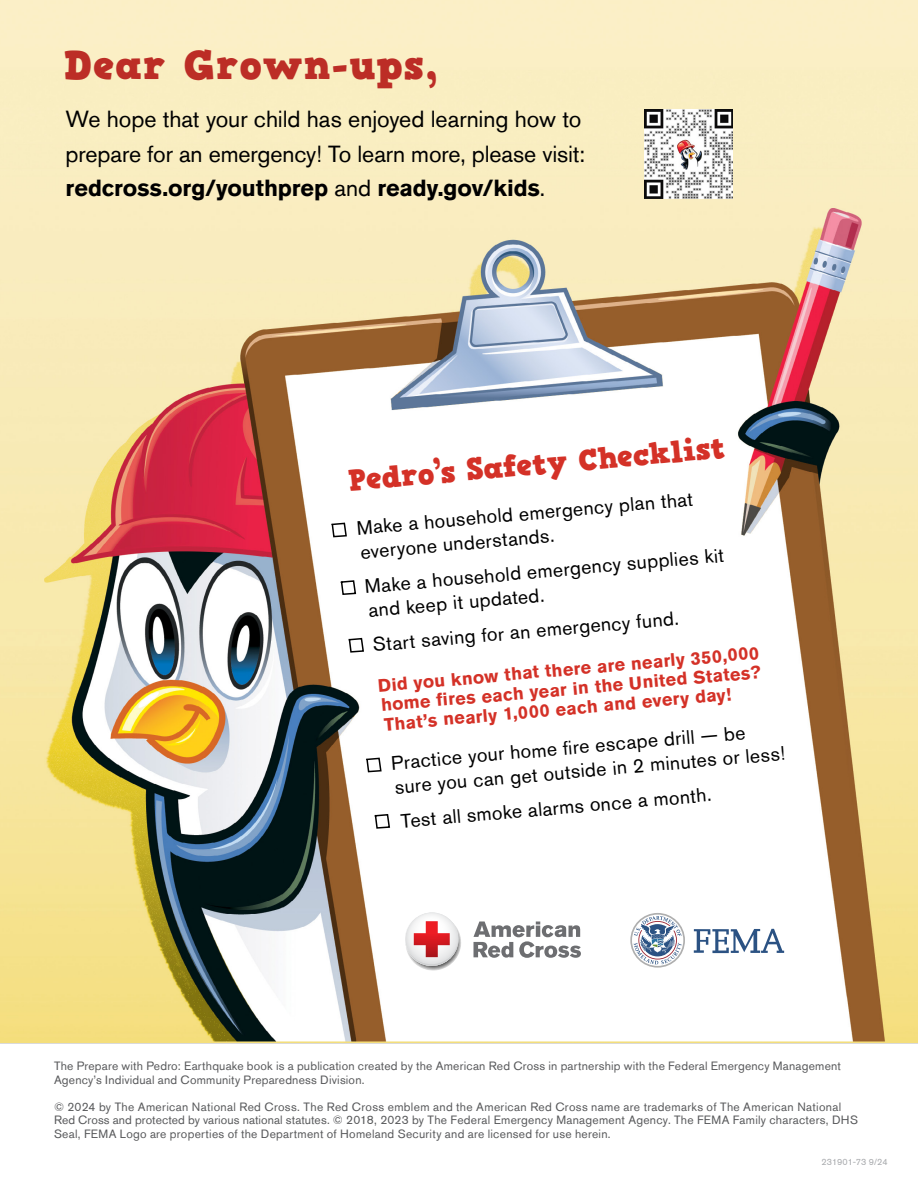
<style>
.page{position:relative;width:918px;height:1188px;background:#fff}
.page>*{position:absolute;margin:0;border:0;box-sizing:border-box;transform-origin:0 0}
.book_text{font:40.5px "HVD Comic Serif Pro";letter-spacing:.03em;color:#bc2d26}
.book_text-2{font:30px "HVD Comic Serif Pro";color:#d43127}
.book_text-3{font:23.25px/34.5px "Akzidenz Grotesk Std";letter-spacing:-.005em;color:#000}
.book_text-4{font:19.5px/24px "Akzidenz Grotesk Std";color:#000}
.book_text-5{font:700 18px/19.5px "Akzidenz Grotesk Std";color:#d43127;text-align:justify}
.book_text-6{font:12px/13.5px "Akzidenz Grotesk Std";letter-spacing:.02em;color:#58595b}
.book_text-7{font:9px "Akzidenz Grotesk Std";letter-spacing:-.005em;color:#a7a9ac}
.s1{font-weight:700}
</style>
<div class="page">
<hr style="left:0;top:1042px;width:918px;height:1px;background:#000">
<img style="left:0;top:0;width:918px;height:1042px">
<img style="left:644px;top:110px;width:89px;height:89px">
<svg style="left:329px;top:522px;width:19px;height:16px"></svg>
<svg style="left:339px;top:579px;width:18px;height:17px"></svg>
<svg style="left:347px;top:637px;width:18px;height:16px"></svg>
<svg style="left:364px;top:757px;width:19px;height:16px"></svg>
<svg style="left:373px;top:813px;width:18px;height:17px"></svg>
<svg style="left:381px;top:888px;width:224px;height:97px"></svg>
<svg style="left:694px;top:929px;width:90px;height:24px"></svg>
<svg style="left:630px;top:913px;width:55px;height:55px"></svg>
<p class="book_text" style="left:64px;top:33px;width:375px">Dear Grown-ups,</p>
<p class="book_text-3" style="left:66px;top:102px;width:521px">We hope that your child has enjoyed learning how to prepare for an emergency! To learn more, please visit: <span class="s1">redcross.org/youthprep</span> and <span class="s1">ready.gov/kids</span>.</p>
<p class="book_text-2" style="left:347px;top:457px;width:380px;rotate:-5deg">Pedro’s Safety Checklist</p>
<p class="book_text-4" style="left:356px;top:516px;width:339px;rotate:-5deg">Make a household emergency plan that everyone understands.</p>
<p class="book_text-4" style="left:364px;top:574px;width:362px;rotate:-5deg">Make a household emergency supplies kit and keep it updated.</p>
<p class="book_text-4" style="left:372px;top:633px;width:308px;rotate:-5deg">Start saving for an emergency fund.</p>
<p class="book_text-5" style="left:377px;top:676px;width:384px;rotate:-5deg">Did you know that there are nearly 350,000 home fi res each year in the United States?<br>That’s nearly 1,000 each and every day!</p>
<p class="book_text-4" style="left:390px;top:751px;width:395px;rotate:-5deg">Practice your home fi re escape drill — be sure you can get outside in 2 minutes or less!</p>
<p class="book_text-4" style="left:400px;top:809px;width:313px;rotate:-5deg">Test all smoke alarms once a month.</p>
<p class="book_text-6" style="left:54px;top:1059px;width:789px">The Prepare with Pedro: Earthquake book is a publication created by the American Red Cross in partnership with the Federal Emergency Management<br>Agency’s Individual and Community Preparedness Division.</p>
<p class="book_text-6" style="left:54px;top:1100px;width:806px">© 2024 by The American National Red Cross. The Red Cross emblem and the American Red Cross name are trademarks of The American National<br>Red Cross and protected by various national statutes. © 2018, 2023 by The Federal Emergency Management Agency. The FEMA Family characters, DHS<br>Seal, FEMA Logo are properties of the Department of Homeland Security and are licensed for use herein.</p>
<p class="book_text-7" style="left:822px;top:1157px;width:68px">231901-73 9/24</p>
</div>
